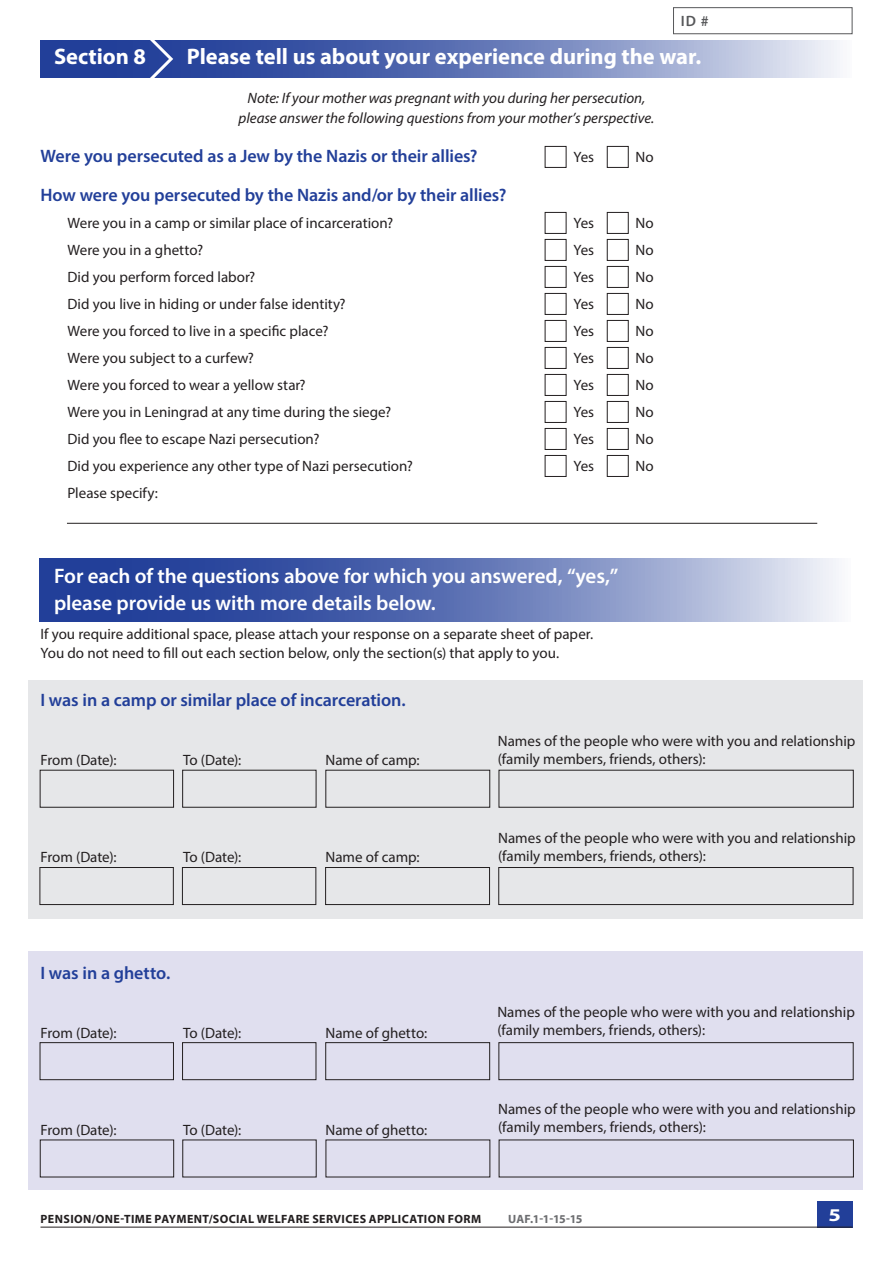
<style>
.page{position:relative;width:893px;height:1263px;background:#fff}
.page>*{position:absolute;margin:0;border:0;box-sizing:border-box;transform-origin:0 0}
.section{font:700 22.5px "Myriad Pro";color:#fff}
.bold_text{font:600 21px/27px "Myriad Pro";letter-spacing:-.005em;color:#fff}
.bold_text-2{font:600 18px "Myriad Pro";letter-spacing:-.005em;color:#223f99}
.t1{font:700 18px "Myriad Pro";color:#fff;scale:1.25 1}
.text{font:15px/18px "Myriad Pro";color:#231f20}
.bold_text-3{font:15px "Myriad Pro";color:#231f20}
.italic{font:italic 15px/19.5px "Myriad Pro";color:#231f20;text-align:center}
.t2{font:600 15px "Myriad Pro";color:#57585a}
.t3{font:700 12px "Myriad Pro";letter-spacing:.035em;color:#231f20}
.t4{font:700 12px "Myriad Pro";letter-spacing:-.015em;color:#6c6d70}
</style>
<div class="page">
<div style="left:28px;top:681px;width:835px;height:238px;background:#e6e7e9"></div>
<svg style="left:40px;top:40px;width:800px;height:38px;background:#6a7dba"></svg>
<svg style="left:144px;top:40px;width:31px;height:38px"></svg>
<hr style="left:67px;top:523px;width:750px;height:1px;background:#231f20">
<div style="left:325px;top:770px;width:165px;height:38px;border:1px solid #231f20"></div>
<div style="left:499px;top:770px;width:355px;height:38px;border:1px solid #231f20"></div>
<div style="left:28px;top:952px;width:835px;height:238px;background:#e0dfef"></div>
<div style="left:40px;top:770px;width:134px;height:38px;border:1px solid #231f20"></div>
<div style="left:182px;top:770px;width:134px;height:38px;border:1px solid #231f20"></div>
<div style="left:325px;top:867px;width:165px;height:38px;border:1px solid #231f20"></div>
<div style="left:498px;top:867px;width:355px;height:38px;border:1px solid #231f20"></div>
<div style="left:40px;top:867px;width:134px;height:38px;border:1px solid #231f20"></div>
<div style="left:182px;top:867px;width:134px;height:38px;border:1px solid #231f20"></div>
<div style="left:325px;top:1042px;width:165px;height:38px;border:1px solid #231f20"></div>
<div style="left:498px;top:1042px;width:356px;height:38px;border:1px solid #231f20"></div>
<div style="left:40px;top:1042px;width:134px;height:38px;border:1px solid #231f20"></div>
<div style="left:182px;top:1042px;width:134px;height:38px;border:1px solid #231f20"></div>
<svg style="left:39px;top:559px;width:800px;height:63px;background:#677bb8"></svg>
<div style="left:817px;top:1201px;width:35px;height:26px;background:#223f99"></div>
<hr style="left:40px;top:1227px;width:812px;height:1px;background:#231f20">
<div style="left:673px;top:7px;width:179px;height:27px;border:1px solid #57585a"></div>
<div style="left:545px;top:146px;width:21px;height:22px;border:1px solid #231f20"></div>
<div style="left:607px;top:146px;width:22px;height:22px;border:1px solid #231f20"></div>
<div style="left:545px;top:212px;width:21px;height:22px;border:1px solid #231f20"></div>
<div style="left:607px;top:212px;width:22px;height:22px;border:1px solid #231f20"></div>
<div style="left:545px;top:239px;width:21px;height:22px;border:1px solid #231f20"></div>
<div style="left:607px;top:239px;width:22px;height:22px;border:1px solid #231f20"></div>
<div style="left:545px;top:266px;width:21px;height:22px;border:1px solid #231f20"></div>
<div style="left:607px;top:266px;width:22px;height:22px;border:1px solid #231f20"></div>
<div style="left:545px;top:293px;width:21px;height:22px;border:1px solid #231f20"></div>
<div style="left:607px;top:293px;width:22px;height:22px;border:1px solid #231f20"></div>
<div style="left:545px;top:320px;width:21px;height:22px;border:1px solid #231f20"></div>
<div style="left:607px;top:320px;width:22px;height:22px;border:1px solid #231f20"></div>
<div style="left:545px;top:347px;width:21px;height:22px;border:1px solid #231f20"></div>
<div style="left:607px;top:347px;width:22px;height:22px;border:1px solid #231f20"></div>
<div style="left:545px;top:374px;width:21px;height:22px;border:1px solid #231f20"></div>
<div style="left:607px;top:374px;width:22px;height:22px;border:1px solid #231f20"></div>
<div style="left:545px;top:401px;width:21px;height:22px;border:1px solid #231f20"></div>
<div style="left:607px;top:401px;width:22px;height:22px;border:1px solid #231f20"></div>
<div style="left:545px;top:428px;width:21px;height:22px;border:1px solid #231f20"></div>
<div style="left:607px;top:428px;width:22px;height:22px;border:1px solid #231f20"></div>
<div style="left:545px;top:455px;width:21px;height:22px;border:1px solid #231f20"></div>
<div style="left:607px;top:455px;width:22px;height:22px;border:1px solid #231f20"></div>
<p class="t2" style="left:681px;top:12px;width:29px">ID #</p>
<p class="section" style="left:54px;top:42px;width:94px">Section 8</p>
<p class="section" style="left:187px;top:42px;width:516px">Please tell us about your experience during the war.</p>
<p class="italic" style="left:239px;top:88px;width:417px">Note: If your mother was pregnant with you during her persecution, please answer the following questions from your mother’s perspective.</p>
<p class="bold_text-2" style="left:40px;top:144px;width:439px">Were you persecuted as a Jew by the Nazis or their allies?</p>
<p class="bold_text-3" style="left:573px;top:148px;width:22px">Yes</p>
<p class="bold_text-3" style="left:636px;top:148px;width:20px">No</p>
<p class="bold_text-2" style="left:40px;top:183px;width:467px">How were you persecuted by the Nazis and/or by their allies?</p>
<p class="text" style="left:68px;top:214px;width:327px">Were you in a camp or similar place of incarceration?</p>
<p class="text" style="left:573px;top:214px;width:22px">Yes</p>
<p class="text" style="left:636px;top:214px;width:20px">No</p>
<p class="text" style="left:68px;top:241px;width:137px">Were you in a ghetto?</p>
<p class="text" style="left:573px;top:241px;width:22px">Yes</p>
<p class="text" style="left:636px;top:241px;width:20px">No</p>
<p class="text" style="left:68px;top:268px;width:189px">Did you perform forced labor?</p>
<p class="text" style="left:573px;top:268px;width:22px">Yes</p>
<p class="text" style="left:636px;top:268px;width:20px">No</p>
<p class="text" style="left:68px;top:295px;width:280px">Did you live in hiding or under false identity?</p>
<p class="text" style="left:573px;top:295px;width:22px">Yes</p>
<p class="text" style="left:636px;top:295px;width:20px">No</p>
<p class="text" style="left:68px;top:322px;width:262px">Were you forced to live in a specific place?</p>
<p class="text" style="left:573px;top:322px;width:22px">Yes</p>
<p class="text" style="left:636px;top:322px;width:20px">No</p>
<p class="text" style="left:68px;top:349px;width:188px">Were you subject to a curfew?</p>
<p class="text" style="left:573px;top:349px;width:22px">Yes</p>
<p class="text" style="left:636px;top:349px;width:20px">No</p>
<p class="text" style="left:68px;top:376px;width:240px">Were you forced to wear a yellow star?</p>
<p class="text" style="left:573px;top:376px;width:22px">Yes</p>
<p class="text" style="left:636px;top:376px;width:20px">No</p>
<p class="text" style="left:68px;top:403px;width:325px">Were you in Leningrad at any time during the siege?</p>
<p class="text" style="left:573px;top:403px;width:22px">Yes</p>
<p class="text" style="left:636px;top:403px;width:20px">No</p>
<p class="text" style="left:68px;top:430px;width:253px">Did you flee to escape Nazi persecution?</p>
<p class="text" style="left:573px;top:430px;width:22px">Yes</p>
<p class="text" style="left:636px;top:430px;width:20px">No</p>
<p class="text" style="left:68px;top:457px;width:347px">Did you experience any other type of Nazi persecution?</p>
<p class="text" style="left:573px;top:457px;width:22px">Yes</p>
<p class="text" style="left:636px;top:457px;width:20px">No</p>
<p class="text" style="left:68px;top:484px;width:92px">Please specify:</p>
<p class="bold_text" style="left:54px;top:562px;width:566px">For each of the questions above for which you answered, “yes,” please provide us with more details below.</p>
<p class="bold_text-3" style="left:40px;top:625px;width:554px">If you require additional space, please attach your response on a separate sheet of paper.</p>
<p class="bold_text-3" style="left:40px;top:644px;width:520px">You do not need to fill out each section below, only the section(s) that apply to you.</p>
<p class="bold_text-2" style="left:40px;top:689px;width:367px">I was in a camp or similar place of incarceration.</p>
<p class="text" style="left:40px;top:751px;width:77px">From (Date):</p>
<p class="text" style="left:183px;top:751px;width:60px">To (Date):</p>
<p class="text" style="left:326px;top:751px;width:96px">Name of camp:</p>
<p class="text" style="left:40px;top:848px;width:77px">From (Date):</p>
<p class="text" style="left:183px;top:848px;width:60px">To (Date):</p>
<p class="text" style="left:326px;top:848px;width:96px">Name of camp:</p>
<p class="bold_text-2" style="left:40px;top:962px;width:131px">I was in a ghetto.</p>
<p class="text" style="left:40px;top:1024px;width:77px">From (Date):</p>
<p class="text" style="left:183px;top:1024px;width:60px">To (Date):</p>
<p class="text" style="left:326px;top:1024px;width:103px">Name of ghetto:</p>
<p class="text" style="left:40px;top:1121px;width:77px">From (Date):</p>
<p class="text" style="left:183px;top:1121px;width:60px">To (Date):</p>
<p class="text" style="left:326px;top:1121px;width:103px">Name of ghetto:</p>
<p class="text" style="left:498px;top:731px;width:359px">Names of the people who were with you and relationship (family members, friends, others):</p>
<p class="text" style="left:498px;top:829px;width:359px">Names of the people who were with you and relationship (family members, friends, others):</p>
<p class="text" style="left:497px;top:1003px;width:359px">Names of the people who were with you and relationship (family members, friends, others):</p>
<p class="text" style="left:498px;top:1100px;width:359px">Names of the people who were with you and relationship (family members, friends, others):</p>
<p class="t3" style="left:41px;top:1211px;width:442px">PENSION/ONE-TIME PAYMENT/SOCIAL WELFARE SERVICES APPLICATION FORM</p>
<p class="t4" style="left:508px;top:1211px;width:76px">UAF.1-1-15-15</p>
<p class="t1" style="left:829px;top:1203px;width:11px">5</p>
</div>
